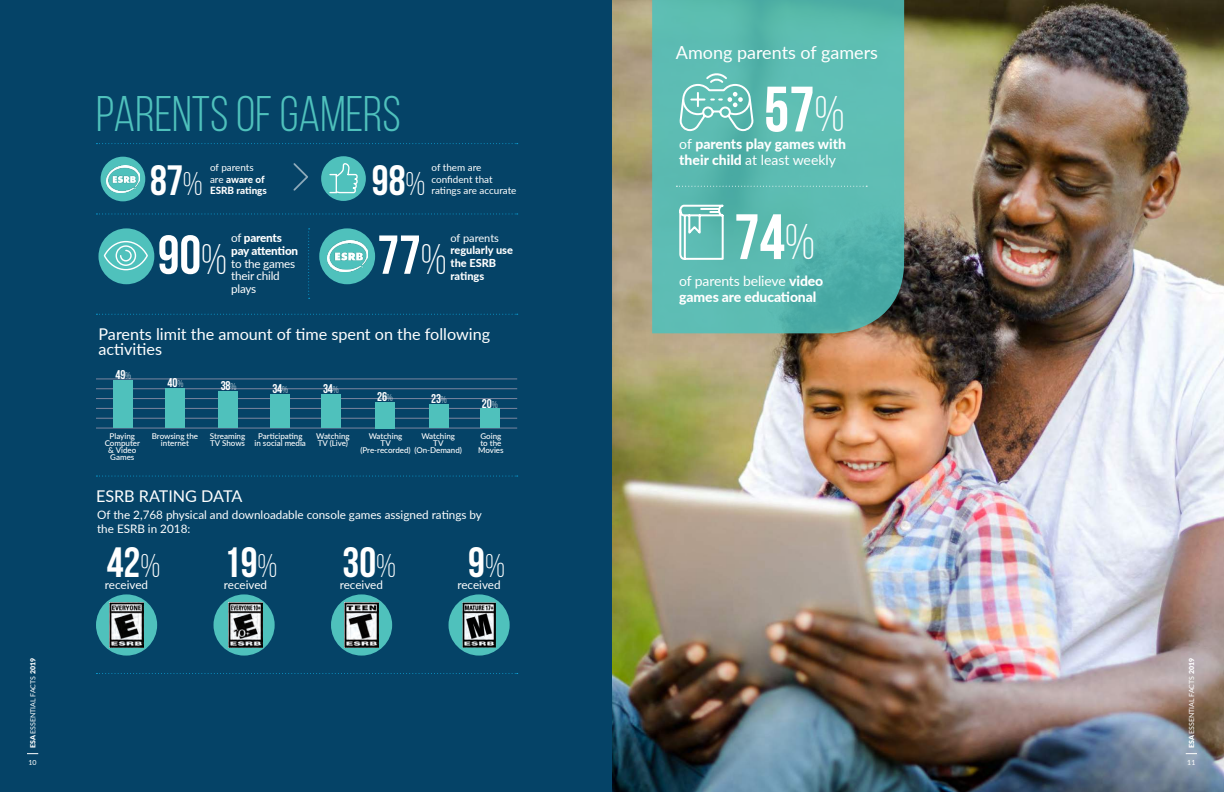
<style>
.page{position:relative;width:1224px;height:792px;background:#fff}
.page>*{position:absolute;margin:0;border:0;box-sizing:border-box;transform-origin:0 0}
.t1{font:64px/127.6px "Bebas Neue";color:#fff;text-align:center}
.t2{font:54.7px "Bebas Neue";color:#fff}
.t3{font:50px "Bebas Neue";color:#4fc1bc}
.t4{font:42.4px "Bebas Neue";color:#fff}
.t5{font:18px "Lato";color:#fff}
.t6{font:16.2px/15.3px "Lato";color:#fff}
.t7{font:800 14px/16px "Lato";letter-spacing:-.01em;color:#fff}
.t8{font:12.7px "Bebas Neue";letter-spacing:-.01em;color:#fff}
.t9{font:11.7px/13.5px "Lato";color:#fff}
.t10{font:11.7px/12.6px "Lato";letter-spacing:-.02em;color:#fff}
.t11{font:800 11.7px/12.6px "Lato";letter-spacing:-.02em;color:#fff}
.t12{font:800 11px/12.6px "Lato";color:#fff}
.t13{font:11px "Lato";color:#fff}
.t14{font:9.9px/11.7px "Lato";color:#fff}
.t15{font:800 9.9px/11.7px "Lato";letter-spacing:-.005em;color:#fff}
.t16{font:500 8px/7.2px "Lato";color:#fff;text-align:center}
.t17{font:7px "Lato";color:#fff}
.s1{font-size:32.9px}
.s2{font-weight:400}
.s3{font-size:42.8px}
.s4{font-size:9.9px}
.s5{font-size:50px}
.s6{font-weight:900}
</style>
<div class="page">
<img style="left:612px;top:0;width:612px;height:792px">
<div style="left:0;top:0;width:612px;height:792px;background:#054367"></div>
<svg style="left:96px;top:143px;width:422px;height:1px"></svg>
<svg style="left:96px;top:213px;width:422px;height:1px"></svg>
<svg style="left:96px;top:314px;width:422px;height:1px"></svg>
<svg style="left:96px;top:476px;width:422px;height:1px"></svg>
<svg style="left:96px;top:673px;width:422px;height:1px"></svg>
<div style="left:96px;top:594px;width:61px;height:62px;background:#4fc1bc;border-radius:50%"></div>
<div style="left:331px;top:594px;width:61px;height:62px;background:#4fc1bc;border-radius:50%"></div>
<div style="left:214px;top:594px;width:61px;height:62px;background:#4fc1bc;border-radius:50%"></div>
<div style="left:449px;top:594px;width:61px;height:62px;background:#4fc1bc;border-radius:50%"></div>
<svg style="left:652px;top:0;width:252px;height:333px;background:#59b6ad"></svg>
<svg style="left:678px;top:204px;width:47px;height:57px"></svg>
<img style="left:110px;top:602px;width:33px;height:46px">
<img style="left:229px;top:602px;width:33px;height:46px">
<img style="left:345px;top:602px;width:33px;height:46px">
<img style="left:462px;top:602px;width:34px;height:46px">
<svg style="left:679px;top:73px;width:75px;height:80px;background:#70c2ba"></svg>
<div style="left:321px;top:156px;width:45px;height:45px;background:#4fc1bc;border-radius:50%"></div>
<svg style="left:293px;top:163px;width:15px;height:28px"></svg>
<div style="left:101px;top:157px;width:44px;height:44px;background:#4fc1bc;border-radius:50%"></div>
<img style="left:106px;top:166px;width:34px;height:26px">
<div style="left:329px;top:174px;width:8px;height:19px;border:1px solid #fff"></div>
<svg style="left:334px;top:163px;width:24px;height:31px"></svg>
<hr style="left:96px;top:428px;width:421px;height:1px;background:#7b859f">
<hr style="left:96px;top:418px;width:421px;height:1px;background:#7b859f">
<hr style="left:96px;top:408px;width:421px;height:1px;background:#7b859f">
<hr style="left:96px;top:398px;width:421px;height:1px;background:#7b859f">
<hr style="left:96px;top:389px;width:421px;height:1px;background:#7b859f">
<hr style="left:96px;top:379px;width:421px;height:1px;background:#7b859f">
<div style="left:114px;top:381px;width:19px;height:47px;background:#4fc1bc"></div>
<div style="left:166px;top:389px;width:19px;height:39px;background:#4fc1bc"></div>
<div style="left:218px;top:392px;width:19px;height:36px;background:#4fc1bc"></div>
<div style="left:271px;top:394px;width:19px;height:34px;background:#4fc1bc"></div>
<div style="left:321px;top:394px;width:20px;height:34px;background:#4fc1bc"></div>
<div style="left:375px;top:402px;width:20px;height:26px;background:#4fc1bc"></div>
<div style="left:429px;top:404px;width:20px;height:24px;background:#4fc1bc"></div>
<div style="left:480px;top:409px;width:19px;height:19px;background:#4fc1bc"></div>
<svg style="left:676px;top:186px;width:191px;height:1px"></svg>
<svg style="left:308px;top:228px;width:2px;height:71px"></svg>
<div style="left:98px;top:228px;width:56px;height:56px;background:#4fc1bc;border-radius:50%"></div>
<div style="left:319px;top:228px;width:56px;height:56px;background:#4fc1bc;border-radius:50%"></div>
<img style="left:327px;top:241px;width:40px;height:31px">
<svg style="left:103px;top:240px;width:45px;height:31px"></svg>
<h3 class="t3" style="left:96px;top:87px;width:307px">PARENTS OF GAMERS</h3>
<h3 class="t4" style="left:150px;top:157px;width:54px">87<span class="s1">%</span></h3>
<p class="t15" style="left:210px;top:161px;width:58px"><span class="s2">of parents are</span> aware of<br>ESRB ratings</p>
<h3 class="t4" style="left:372px;top:157px;width:55px">98<span class="s1">%</span></h3>
<p class="t14" style="left:432px;top:161px;width:63px">of them are confident that</p>
<p class="t14" style="left:432px;top:185px;width:86px">ratings are accurate</p>
<h3 class="t13" style="left:451px;top:230px;width:50px">of parents</h3>
<h3 class="t12" style="left:451px;top:244px;width:64px">regularly use the ESRB ratings</h3>
<h3 class="t11" style="left:231px;top:231px;width:68px"><span class="s2">of</span> parents pay attention</h3>
<h3 class="t10" style="left:231px;top:257px;width:65px">to the games their child plays</h3>
<h2 class="t2" style="left:158px;top:225px;width:71px">90<span class="s3">%</span></h2>
<h2 class="t2" style="left:377px;top:225px;width:71px">77<span class="s3">%</span></h2>
<h3 class="t6" style="left:98px;top:326px;width:393px">Parents limit the amount of time spent on the following activities</h3>
<h3 class="t8" style="left:116px;top:367px;width:17px">49<span class="s4">%</span></h3>
<h3 class="t8" style="left:168px;top:376px;width:17px">40<span class="s4">%</span></h3>
<h3 class="t8" style="left:221px;top:379px;width:17px">38<span class="s4">%</span></h3>
<h3 class="t8" style="left:272px;top:382px;width:17px">34<span class="s4">%</span></h3>
<h3 class="t8" style="left:323px;top:382px;width:17px">34<span class="s4">%</span></h3>
<h3 class="t8" style="left:377px;top:390px;width:17px">26<span class="s4">%</span></h3>
<h3 class="t8" style="left:431px;top:392px;width:17px">23<span class="s4">%</span></h3>
<h3 class="t8" style="left:482px;top:396px;width:17px">20<span class="s4">%</span></h3>
<p class="t16" style="left:105px;top:432px;width:37px">Playing<br>Computer &amp; Video<br>Games</p>
<p class="t16" style="left:152px;top:432px;width:48px">Browsing the internet</p>
<p class="t16" style="left:210px;top:432px;width:37px;text-align:left">Streaming<br>TV Shows</p>
<p class="t16" style="left:255px;top:432px;width:53px">Participating in social media</p>
<p class="t16" style="left:316px;top:432px;width:35px;text-align:left">Watching<br>TV (Live)</p>
<p class="t16" style="left:369px;top:432px;width:35px">Watching</p>
<p class="t16" style="left:421px;top:432px;width:35px">Watching<br>TV</p>
<p class="t16" style="left:478px;top:432px;width:27px;text-align:left">Going to the<br>Movies</p>
<p class="t16" style="left:381px;top:439px;width:12px">TV</p>
<p class="t16" style="left:360px;top:446px;width:103px">(Pre-recorded) (On-Demand)</p>
<h3 class="t6" style="left:96px;top:487px;width:148px">ESRB RATING DATA</h3>
<h3 class="t9" style="left:97px;top:508px;width:386px">Of the 2,768 physical and downloadable console games assigned ratings by the ESRB in 2018:</h3>
<h3 class="t4" style="left:107px;top:539px;width:55px">42<span class="s1">%</span></h3>
<h3 class="t4" style="left:224px;top:539px;width:55px">19<span class="s1">%</span></h3>
<h3 class="t4" style="left:343px;top:539px;width:55px">30<span class="s1">%</span></h3>
<h3 class="t4" style="left:468px;top:539px;width:38px">9<span class="s1">%</span></h3>
<h3 class="t9" style="left:105px;top:578px;width:45px">received</h3>
<h3 class="t9" style="left:224px;top:578px;width:45px">received</h3>
<h3 class="t9" style="left:340px;top:578px;width:45px">received</h3>
<h3 class="t9" style="left:457px;top:578px;width:45px">received</h3>
<h3 class="t5" style="left:676px;top:40px;width:204px">Among parents of gamers</h3>
<h1 class="t1" style="left:734px;top:45px;width:112px">57<span class="s5">%<br></span>74<span class="s5">%</span></h1>
<h3 class="t7" style="left:679px;top:135px;width:168px"><span class="s2">of</span> parents play games with their child <span class="s2">at least weekly</span></h3>
<h3 class="t7" style="left:679px;top:272px;width:145px"><span class="s2">of parents believe</span> video games are educational</h3>
<p class="t17" style="left:28px;top:748px;width:91px;rotate:-90deg"><span class="s6">ESA</span> ESSENTIAL FACTS <span class="s6">2019</span></p>
<p class="t17" style="left:1187px;top:748px;width:91px;rotate:-90deg"><span class="s6">ESA</span> ESSENTIAL FACTS <span class="s6">2019</span></p>
<p class="t17" style="left:29px;top:757px;width:10px">10</p>
<p class="t17" style="left:1187px;top:757px;width:10px">11</p>
</div>
